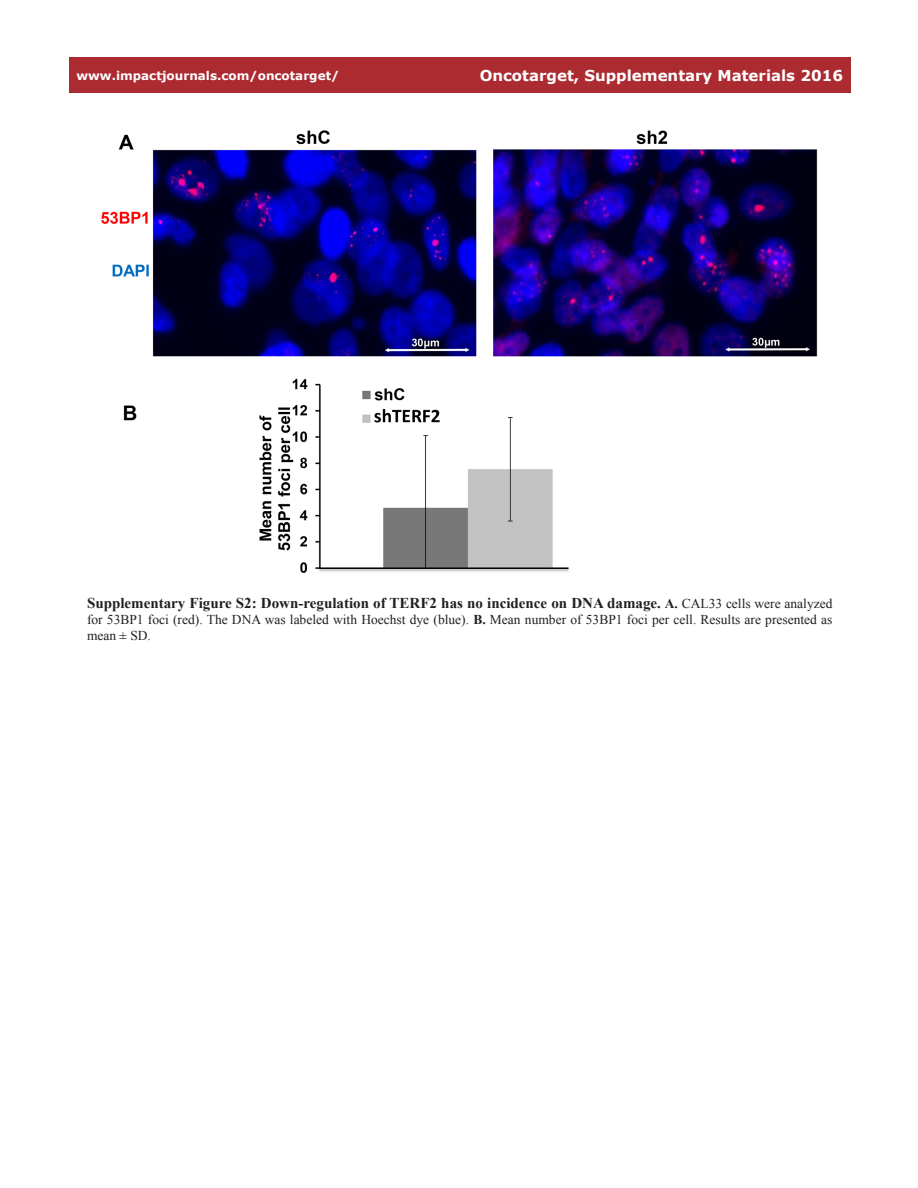
<style>
.page{position:relative;width:918px;height:1188px;background:#fff}
.page>*{position:absolute;margin:0;border:0;box-sizing:border-box;transform-origin:0 0}
.figuretext{font:700 15px "Times New Roman";color:#231f20}
.t1{font:700 15px "Verdana";color:#fff}
.figuretext-2{font:13.5px/16.2px "Times New Roman";color:#231f20}
.t2{font:700 12px "Verdana";color:#fff}
.s1{font-size:13.5px}
.s2{font-weight:400;font-size:13.5px}
.s3{font-weight:700}
</style>
<div class="page">
<div style="left:69px;top:57px;width:781px;height:36px;background:#ac2b31"></div>
<img style="left:101px;top:130px;width:717px;height:443px">
<p class="t2" style="left:76px;top:67px;width:264px">www.impactjournals.com/oncotarget/</p>
<p class="t1" style="left:480px;top:65px;width:365px">Oncotarget, Supplementary Materials 2016</p>
<p class="figuretext" style="left:87px;top:592px;width:747px">Supplementary Figure S2: Down-regulation of TERF2 has no incidence on DNA damage. <span class="s1">A.</span> <span class="s2">CAL33 cells were analyzed</span></p>
<p class="figuretext-2" style="left:87px;top:611px;width:747px">for 53BP1 foci (red). The DNA was labeled with Hoechst dye (blue). <span class="s3">B.</span> Mean number of 53BP1 foci per cell. Results are presented as mean ± SD.</p>
</div>
